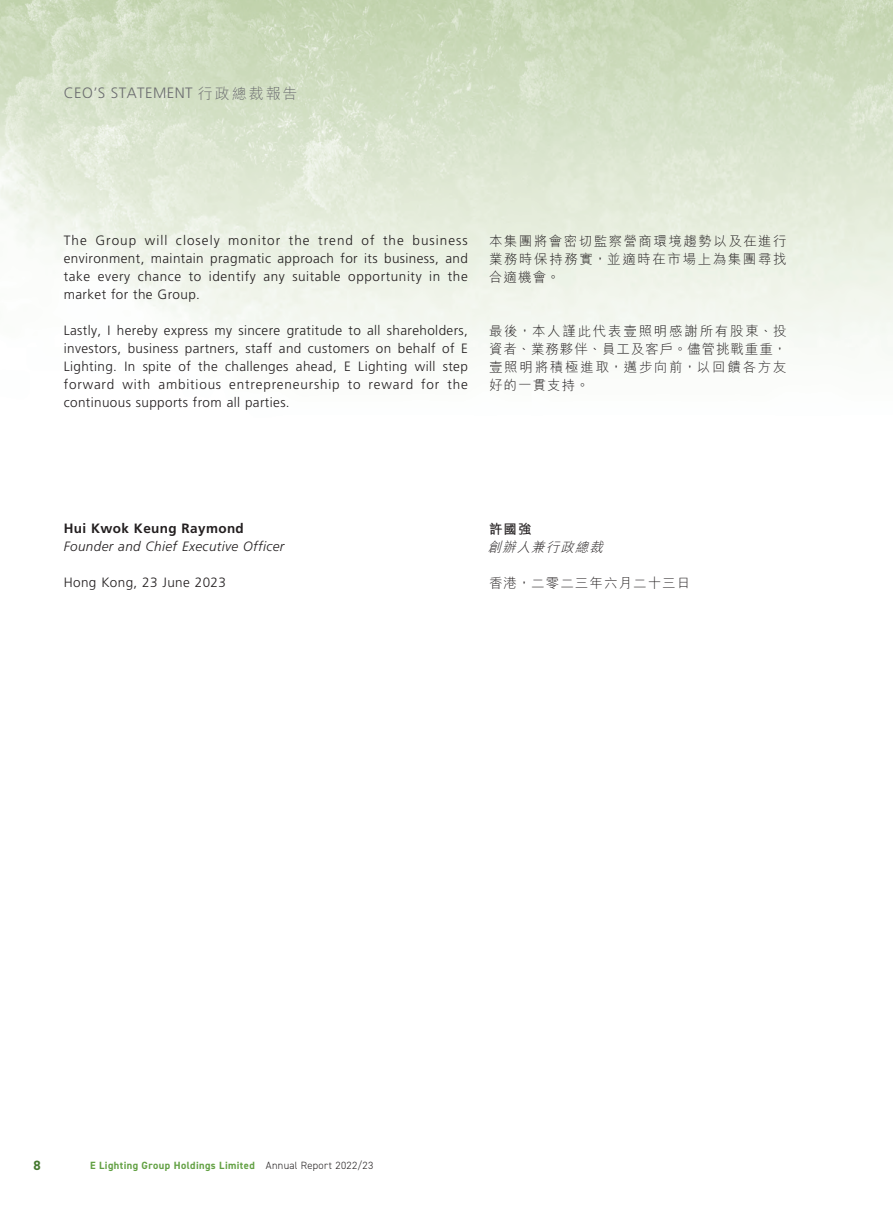
<style>
.page{position:relative;width:893px;height:1212px;background:#fff}
.page>*{position:absolute;margin:0;border:0;box-sizing:border-box;transform-origin:0 0}
.t1{font:300 15px "Frutiger LT Std";letter-spacing:.03em;color:#6c6d70}
.t2{font:300 13.5px/18px "Frutiger LT Std";letter-spacing:.03em;color:#231f20;text-align:justify}
.t3{font:300 13.5px/18px "M Hei HK";letter-spacing:.11em;color:#231f20;text-align:justify}
.t4{font:italic 300 13.5px "Frutiger LT Std";letter-spacing:.03em;color:#231f20}
.t5{font:700 13.5px "Frutiger LT Std";letter-spacing:.03em;color:#231f20}
.t6{font:300 13.5px "M Hei HK";letter-spacing:.08em;color:#231f20}
.t7{font:italic 300 13.5px "M Hei HK";color:#231f20}
.t8{font:700 13.5px "M Hei HK";color:#231f20}
.t9{font:700 13.5px "DIN2014";color:#457930}
.t10{font:700 10.5px "DIN2014";letter-spacing:.04em;color:#63a144}
.s1{font-family:"M Hei HK"}
.s2{font-weight:300;color:#231f20}
</style>
<div class="page">
<img style="left:0;top:0;width:893px;height:348px">
<p class="t1" style="left:64px;top:85px;width:235px">CEO’S STATEMENT <span class="s1">行政總裁報告</span></p>
<p class="t2" style="left:64px;top:232px;width:406px">The Group will closely monitor the trend of the business environment, maintain pragmatic approach for its business, and take every chance to identify any suitable opportunity in the market for the Group.</p>
<p class="t2" style="left:64px;top:322px;width:406px">Lastly, I hereby express my sincere gratitude to all shareholders, investors, business partners, staff and customers on behalf of E Lighting. In spite of the challenges ahead, E Lighting will step forward with ambitious entrepreneurship to reward for the continuous supports from all parties.</p>
<p class="t3" style="left:489px;top:232px;width:299px">本集團將會密切監察營商環境趨勢以及在進行業務時保持務實，並適時在市場上為集團尋找合適機會。</p>
<p class="t3" style="left:489px;top:322px;width:299px">最後，本人謹此代表壹照明感謝所有股東、投資者、業務夥伴、員工及客戶。儘管挑戰重重，壹照明將積極進取，邁步向前，以回饋各方友好的一貫支持。</p>
<p class="t5" style="left:64px;top:520px;width:182px">Hui Kwok Keung Raymond</p>
<p class="t4" style="left:64px;top:539px;width:222px">Founder and Chief Executive Officer</p>
<p class="t2" style="left:64px;top:574px;width:164px">Hong Kong, 23 June 2023</p>
<p class="t8" style="left:489px;top:519px;width:44px">許國強</p>
<p class="t7" style="left:488px;top:540px;width:120px">創辦人兼行政總裁</p>
<p class="t6" style="left:489px;top:576px;width:203px">香港，二零二三年六月二十三日</p>
<p class="t9" style="left:34px;top:1156px;width:9px">8</p>
<p class="t10" style="left:90px;top:1158px;width:285px">E Lighting Group Holdings Limited <span class="s2">Annual Report 2022/23</span></p>
</div>
